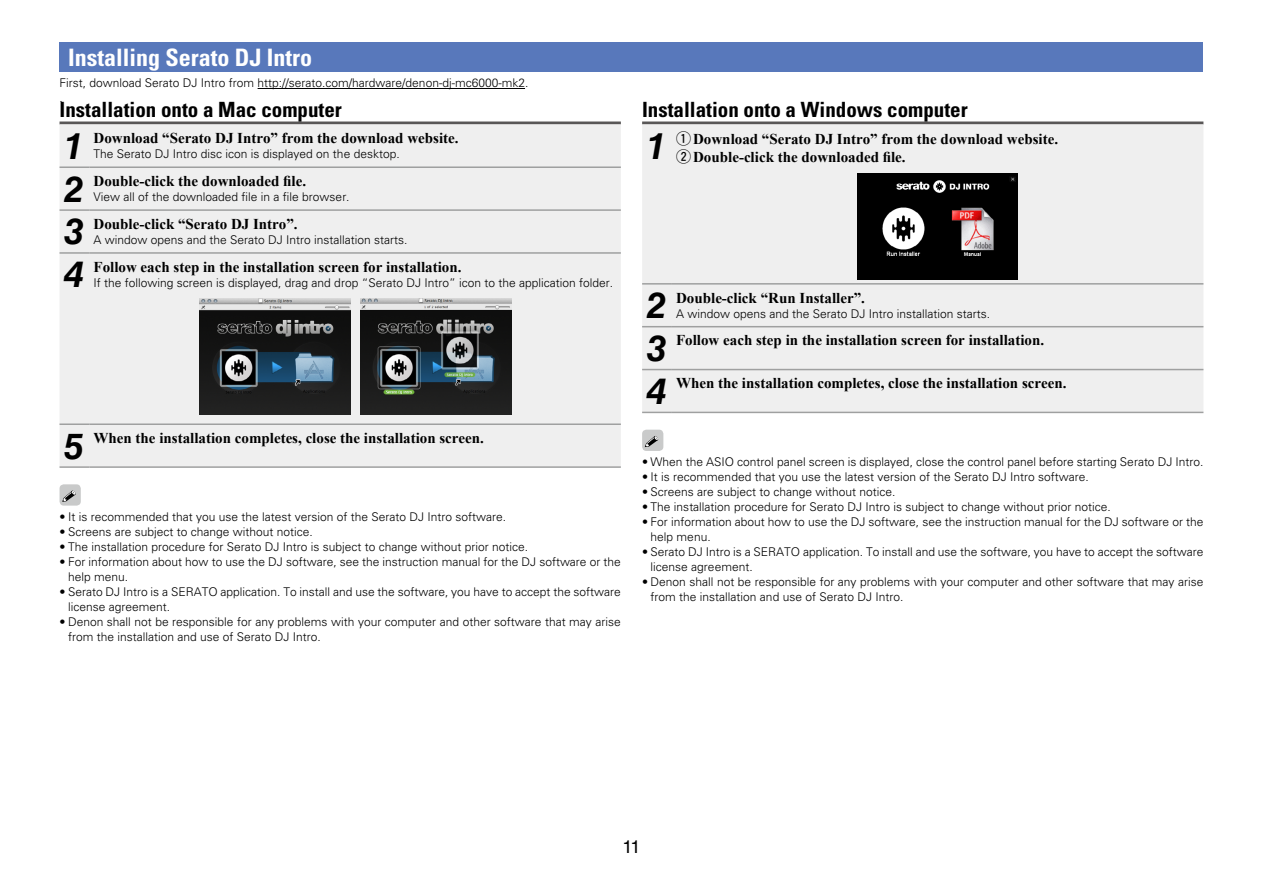
<style>
.page{position:relative;width:1263px;height:893px;background:#fff}
.page>*{position:absolute;margin:0;border:0;box-sizing:border-box;transform-origin:0 0}
.t1{font:italic 700 36px "Helvetica LT Std";color:#000}
.t2{font:700 condensed 24px "Univers LT Std";color:#fff}
.t3{font:700 condensed 21px "Univers LT Std";color:#000}
.t4{font:18px "Helvetica LT Std";color:#000}
.t5{font:700 15px/18px "Times New Roman";color:#000}
.t6{font:300 12px/15px "Univers LT Std";color:#000}
.s1{font-family:"Marks WHT";font-weight:400}
</style>
<div class="page">
<hr style="left:60px;top:122px;width:561px;height:3px;background:#595757">
<div style="left:60px;top:124px;width:561px;height:342px;background:#efefef"></div>
<hr style="left:60px;top:166px;width:29px;height:2px;background:#9fa0a0">
<hr style="left:89px;top:166px;width:532px;height:2px;background:#9fa0a0">
<hr style="left:60px;top:209px;width:29px;height:2px;background:#9fa0a0">
<hr style="left:89px;top:209px;width:532px;height:2px;background:#9fa0a0">
<hr style="left:60px;top:252px;width:29px;height:2px;background:#9fa0a0">
<hr style="left:89px;top:252px;width:532px;height:2px;background:#9fa0a0">
<hr style="left:60px;top:423px;width:29px;height:2px;background:#9fa0a0">
<hr style="left:60px;top:466px;width:29px;height:2px;background:#9fa0a0">
<hr style="left:89px;top:423px;width:532px;height:2px;background:#9fa0a0">
<hr style="left:89px;top:466px;width:532px;height:2px;background:#9fa0a0">
<img style="left:199px;top:298px;width:151px;height:117px">
<img style="left:360px;top:298px;width:151px;height:117px">
<div style="left:60px;top:484px;width:21px;height:22px;background:#c9caca;border-radius:4px"></div>
<svg style="left:62px;top:490px;width:14px;height:12px"></svg>
<hr style="left:642px;top:122px;width:561px;height:3px;background:#595757">
<div style="left:642px;top:124px;width:561px;height:288px;background:#efefef"></div>
<hr style="left:642px;top:283px;width:30px;height:2px;background:#9fa0a0">
<hr style="left:672px;top:283px;width:531px;height:2px;background:#9fa0a0">
<hr style="left:642px;top:326px;width:30px;height:1px;background:#9fa0a0">
<hr style="left:672px;top:326px;width:531px;height:1px;background:#9fa0a0">
<hr style="left:642px;top:369px;width:30px;height:1px;background:#9fa0a0">
<hr style="left:642px;top:412px;width:30px;height:1px;background:#9fa0a0">
<hr style="left:672px;top:369px;width:531px;height:1px;background:#9fa0a0">
<hr style="left:672px;top:412px;width:531px;height:1px;background:#9fa0a0">
<img style="left:857px;top:174px;width:160px;height:105px">
<div style="left:642px;top:430px;width:21px;height:21px;background:#c9caca;border-radius:4px"></div>
<svg style="left:645px;top:436px;width:14px;height:11px"></svg>
<hr style="left:258px;top:88px;width:267px;height:1px;background:#000">
<div style="left:60px;top:43px;width:1143px;height:29px;background:#5878bb"></div>
<h2 class="t2" style="left:68px;top:43px;width:246px">Installing Serato DJ Intro</h2>
<p class="t6" style="left:60px;top:76px;width:470px">First, download Serato DJ Intro from http://serato.com/hardware/denon-dj-mc6000-mk2. .</p>
<h3 class="t3" style="left:60px;top:97px;width:284px">Installation onto a Mac computer</h3>
<h1 class="t1" style="left:64px;top:124px;width:22px">1</h1>
<p class="t5" style="left:94px;top:129px;width:366px">Download “Serato DJ Intro” from the download website.</p>
<p class="t6" style="left:94px;top:146px;width:308px">The Serato DJ Intro disc icon is displayed on the desktop.</p>
<h1 class="t1" style="left:64px;top:167px;width:22px">2</h1>
<p class="t5" style="left:94px;top:171px;width:214px">Double-click the downloaded file.</p>
<p class="t6" style="left:94px;top:189px;width:258px">View all of the downloaded file in a file browser.</p>
<h1 class="t1" style="left:64px;top:210px;width:22px">3</h1>
<p class="t5" style="left:94px;top:214px;width:206px">Double-click “Serato DJ Intro”.</p>
<p class="t6" style="left:94px;top:232px;width:316px">A window opens and the Serato DJ Intro installation starts.</p>
<h1 class="t1" style="left:64px;top:253px;width:22px">4</h1>
<p class="t5" style="left:94px;top:257px;width:369px">Follow each step in the installation screen for installation.</p>
<p class="t6" style="left:94px;top:275px;width:521px">If the following screen is displayed, drag and drop “Serato DJ Intro” icon to the application folder.</p>
<h1 class="t1" style="left:64px;top:424px;width:22px">5</h1>
<p class="t5" style="left:94px;top:428px;width:392px">When the installation completes, close the installation screen.</p>
<p class="t6" style="left:60px;top:509px;width:448px">• It is recommended that you use the latest version of the Serato DJ Intro software.</p>
<p class="t6" style="left:60px;top:524px;width:255px">• Screens are subject to change without notice.</p>
<p class="t6" style="left:60px;top:539px;width:470px">• The installation procedure for Serato DJ Intro is subject to change without prior notice.</p>
<p class="t6" style="left:68px;top:554px;width:554px;text-indent:-9px">• For information about how to use the DJ software, see the instruction manual for the DJ software or the help menu.</p>
<p class="t6" style="left:68px;top:584px;width:554px;text-indent:-9px">• Serato DJ Intro is a SERATO application. To install and use the software, you have to accept the software license agreement.</p>
<p class="t6" style="left:68px;top:614px;width:554px;text-indent:-9px">• Denon shall not be responsible for any problems with your computer and other software that may arise from the installation and use of Serato DJ Intro.</p>
<h3 class="t3" style="left:642px;top:97px;width:327px">Installation onto a Windows computer</h3>
<h1 class="t1" style="left:646px;top:124px;width:22px">1</h1>
<p class="t5" style="left:676px;top:130px;width:383px"><span class="s1">q</span>Download “Serato DJ Intro” from the download website. <span class="s1">w</span>Double-click the downloaded file.</p>
<h1 class="t1" style="left:646px;top:284px;width:22px">2</h1>
<p class="t5" style="left:676px;top:288px;width:190px">Double-click “Run Installer”.</p>
<p class="t6" style="left:676px;top:306px;width:316px">A window opens and the Serato DJ Intro installation starts.</p>
<h1 class="t1" style="left:646px;top:326px;width:22px">3</h1>
<p class="t5" style="left:676px;top:331px;width:369px">Follow each step in the installation screen for installation.</p>
<h1 class="t1" style="left:646px;top:369px;width:22px">4</h1>
<p class="t5" style="left:676px;top:374px;width:392px">When the installation completes, close the installation screen.</p>
<p class="t6" style="left:642px;top:454px;width:563px">• When the ASIO control panel screen is displayed, close the control panel before starting Serato DJ Intro.</p>
<p class="t6" style="left:642px;top:469px;width:448px">• It is recommended that you use the latest version of the Serato DJ Intro software.</p>
<p class="t6" style="left:642px;top:484px;width:255px">• Screens are subject to change without notice.</p>
<p class="t6" style="left:642px;top:499px;width:470px">• The installation procedure for Serato DJ Intro is subject to change without prior notice.</p>
<p class="t6" style="left:651px;top:514px;width:554px;text-indent:-9px">• For information about how to use the DJ software, see the instruction manual for the DJ software or the help menu.</p>
<p class="t6" style="left:651px;top:544px;width:554px;text-indent:-9px">• Serato DJ Intro is a SERATO application. To install and use the software, you have to accept the software license agreement.</p>
<p class="t6" style="left:651px;top:574px;width:554px;text-indent:-9px">• Denon shall not be responsible for any problems with your computer and other software that may arise from the installation and use of Serato DJ Intro.</p>
<h3 class="t4" style="left:622px;top:836px;width:19px">11</h3>
</div>
